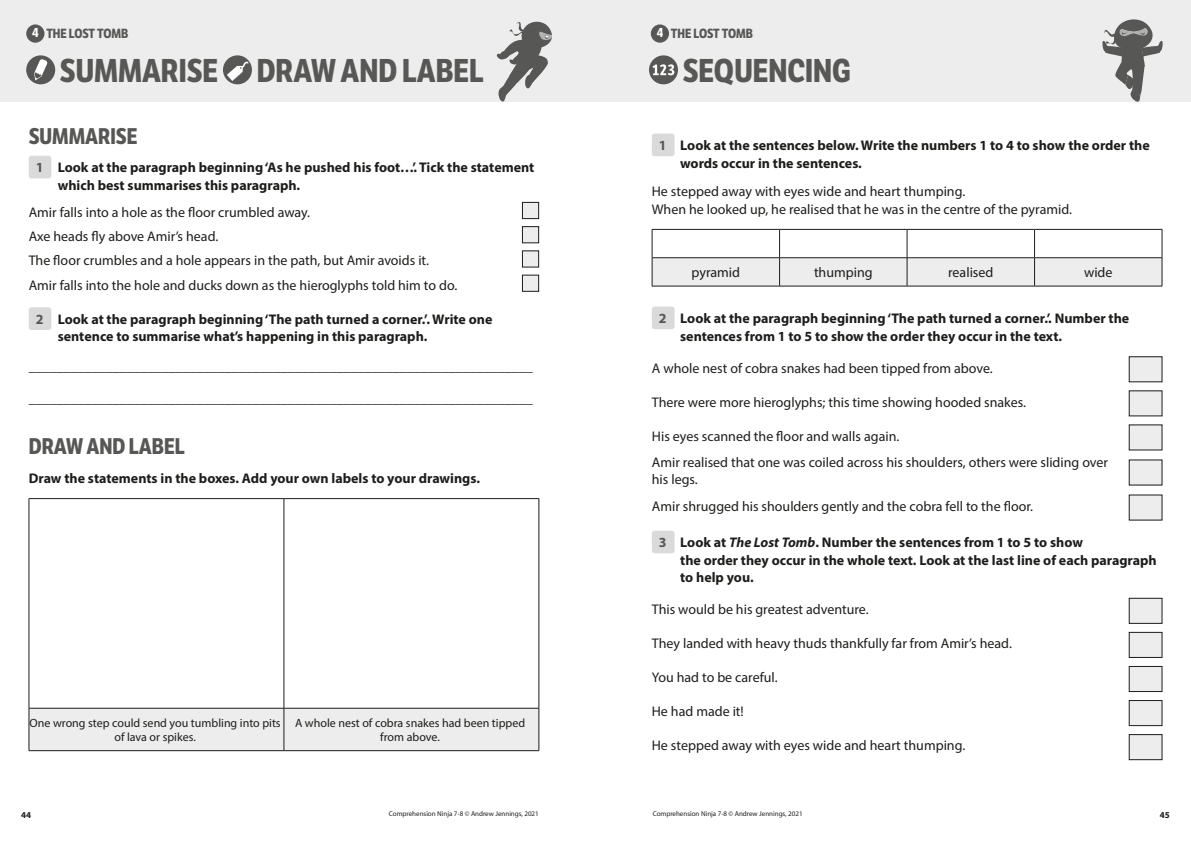
<style>
.page{position:relative;width:1191px;height:842px;background:#fff}
.page>*{position:absolute;margin:0;border:0;box-sizing:border-box;transform-origin:0 0}
.t1{font:700 32px "LFT Etica Condensed";color:#575756}
.t2{font:700 22px "LFT Etica Condensed";color:#575756}
.t3{font:14px/24.2px "Myriad Pro";color:#1d1d1b}
.t4{font:700 14px/17.4px "Myriad Pro";color:#1d1d1b}
.t5{font:700 12.9px "LFT Etica Condensed";letter-spacing:-.015em;color:#575756}
.t6{font:12px/14.4px "Myriad Pro";color:#1d1d1b;text-align:center}
.t7{font:700 9px "Myriad Pro";color:#1d1d1b}
.t8{font:7px "Myriad Pro";color:#1d1d1b}
.s1{color:#fff}
.s2{color:#575756}
.s3{font-style:italic}
</style>
<div class="page">
<div style="left:0;top:0;width:1191px;height:101px;background:#ededed"></div>
<svg style="left:497px;top:21px;width:55px;height:81px"></svg>
<svg style="left:1101px;top:19px;width:62px;height:83px"></svg>
<div style="left:652px;top:134px;width:22px;height:22px;background:#dadada;border-radius:3px"></div>
<hr style="left:652px;top:286px;width:127px;height:1px;background:#1d1d1b">
<hr style="left:779px;top:286px;width:128px;height:1px;background:#1d1d1b">
<hr style="left:907px;top:286px;width:127px;height:1px;background:#1d1d1b">
<hr style="left:1034px;top:286px;width:128px;height:1px;background:#1d1d1b">
<svg style="left:652px;top:229px;width:510px;height:57px"></svg>
<div style="left:652px;top:306px;width:22px;height:23px;background:#dadada;border-radius:3px"></div>
<div style="left:1129px;top:357px;width:33px;height:25px;background:#ededed"></div>
<div style="left:1129px;top:356px;width:33px;height:26px;border:1px solid #1d1d1b"></div>
<div style="left:1129px;top:391px;width:33px;height:25px;background:#ededed"></div>
<div style="left:1129px;top:425px;width:33px;height:25px;background:#ededed"></div>
<div style="left:1129px;top:460px;width:33px;height:25px;background:#ededed"></div>
<div style="left:1129px;top:495px;width:33px;height:25px;background:#ededed"></div>
<div style="left:652px;top:531px;width:22px;height:22px;background:#dadada;border-radius:3px"></div>
<div style="left:1129px;top:598px;width:33px;height:25px;background:#ededed"></div>
<div style="left:1129px;top:598px;width:33px;height:26px;border:1px solid #1d1d1b"></div>
<div style="left:1129px;top:632px;width:33px;height:25px;background:#ededed"></div>
<div style="left:1129px;top:632px;width:33px;height:26px;border:1px solid #1d1d1b"></div>
<div style="left:1129px;top:666px;width:33px;height:25px;background:#ededed"></div>
<div style="left:1129px;top:666px;width:33px;height:26px;border:1px solid #1d1d1b"></div>
<div style="left:1129px;top:700px;width:33px;height:26px;background:#ededed"></div>
<div style="left:1129px;top:700px;width:33px;height:26px;border:1px solid #1d1d1b"></div>
<div style="left:1129px;top:735px;width:33px;height:25px;background:#ededed"></div>
<div style="left:1129px;top:734px;width:33px;height:26px;border:1px solid #1d1d1b"></div>
<div style="left:649px;top:55px;width:29px;height:29px;background:#575756;border-radius:50%"></div>
<svg style="left:652px;top:64px;width:22px;height:11px"></svg>
<div style="left:26px;top:55px;width:29px;height:29px;background:#575756;border-radius:50%"></div>
<svg style="left:34px;top:59px;width:14px;height:21px"></svg>
<div style="left:223px;top:55px;width:29px;height:29px;background:#575756;border-radius:50%"></div>
<svg style="left:227px;top:60px;width:23px;height:21px"></svg>
<div style="left:29px;top:156px;width:22px;height:22px;background:#dadada;border-radius:3px"></div>
<div style="left:522px;top:202px;width:16px;height:17px;background:#ededed"></div>
<div style="left:522px;top:202px;width:17px;height:17px;border:1px solid #1d1d1b"></div>
<div style="left:522px;top:227px;width:16px;height:16px;background:#ededed"></div>
<div style="left:522px;top:226px;width:17px;height:17px;border:1px solid #1d1d1b"></div>
<div style="left:522px;top:251px;width:16px;height:16px;background:#ededed"></div>
<div style="left:522px;top:251px;width:17px;height:16px;border:1px solid #1d1d1b"></div>
<div style="left:522px;top:275px;width:16px;height:16px;background:#ededed"></div>
<div style="left:522px;top:275px;width:17px;height:17px;border:1px solid #1d1d1b"></div>
<div style="left:29px;top:307px;width:22px;height:23px;background:#dadada;border-radius:3px"></div>
<svg style="left:30px;top:499px;width:508px;height:209px"></svg>
<div style="left:30px;top:709px;width:508px;height:41px;background:#ededed"></div>
<hr style="left:284px;top:708px;width:1px;height:42px;background:#1d1d1b">
<hr style="left:29px;top:498px;width:255px;height:1px;background:#1d1d1b">
<hr style="left:29px;top:499px;width:1px;height:209px;background:#1d1d1b">
<hr style="left:284px;top:498px;width:255px;height:1px;background:#1d1d1b">
<hr style="left:538px;top:499px;width:1px;height:209px;background:#1d1d1b">
<hr style="left:284px;top:499px;width:1px;height:209px;background:#1d1d1b">
<hr style="left:29px;top:708px;width:255px;height:1px;background:#1d1d1b">
<hr style="left:29px;top:708px;width:1px;height:42px;background:#1d1d1b">
<hr style="left:284px;top:708px;width:255px;height:1px;background:#1d1d1b">
<hr style="left:538px;top:708px;width:1px;height:42px;background:#1d1d1b">
<hr style="left:29px;top:750px;width:255px;height:1px;background:#1d1d1b">
<hr style="left:284px;top:750px;width:255px;height:1px;background:#1d1d1b">
<div style="left:26px;top:24px;width:18px;height:19px;background:#575756;border-radius:50%"></div>
<div style="left:651px;top:24px;width:18px;height:19px;background:#575756;border-radius:50%"></div>
<p class="t5" style="left:32px;top:25px;width:81px"><span class="s1">4</span> THE LOST TOMB</p>
<p class="t5" style="left:656px;top:25px;width:81px"><span class="s1">4</span> THE LOST TOMB</p>
<h1 class="t1" style="left:60px;top:52px;width:425px">SUMMARISE DRAW AND LABEL</h1>
<h1 class="t1" style="left:682px;top:52px;width:170px">SEQUENCING</h1>
<h2 class="t2" style="left:29px;top:123px;width:110px">SUMMARISE</h2>
<p class="t4" style="left:58px;top:158px;width:478px;text-indent:-22px"><span class="s2">1</span> Look at the paragraph beginning ‘As he pushed his foot…’. Tick the statement which best summarises this paragraph.</p>
<p class="t3" style="left:29px;top:200px;width:430px">Amir falls into a hole as the floor crumbled away.<br>Axe heads fly above Amir’s head.<br>The floor crumbles and a hole appears in the path, but Amir avoids it.<br>Amir falls into the hole and ducks down as the hieroglyphs told him to do.</p>
<p class="t4" style="left:58px;top:310px;width:436px;text-indent:-22px"><span class="s2">2</span> Look at the paragraph beginning ‘The path turned a corner.’. Write one sentence to summarise what’s happening in this paragraph.</p>
<p class="t3" style="left:29px;top:354px;width:505px">________________________________________________________________________</p>
<p class="t3" style="left:29px;top:386px;width:505px">________________________________________________________________________</p>
<h2 class="t2" style="left:29px;top:433px;width:158px">DRAW AND LABEL</h2>
<p class="t4" style="left:29px;top:469px;width:453px">Draw the statements in the boxes. Add your own labels to your drawings.</p>
<p class="t6" style="left:30px;top:715px;width:253px">One wrong step could send you tumbling into pits of lava or spikes.</p>
<p class="t6" style="left:295px;top:715px;width:232px">A whole nest of cobra snakes had been tipped from above.</p>
<p class="t4" style="left:680px;top:136px;width:471px;text-indent:-21px"><span class="s2">1</span> Look at the sentences below. Write the numbers 1 to 4 to show the order the words occur in the sentences.</p>
<p class="t3" style="left:652px;top:183px;width:422px;line-height:17.4px">He stepped away with eyes wide and heart thumping.<br>When he looked up, he realised that he was in the centre of the pyramid.</p>
<p class="t3" style="left:691px;top:260px;width:50px">pyramid</p>
<p class="t3" style="left:814px;top:260px;width:60px">thumping</p>
<p class="t3" style="left:948px;top:260px;width:47px">realised</p>
<p class="t3" style="left:1084px;top:260px;width:30px">wide</p>
<p class="t4" style="left:680px;top:309px;width:450px;text-indent:-21px"><span class="s2">2</span> Look at the paragraph beginning ‘The path turned a corner.’. Number the sentences from 1 to 5 to show the order they occur in the text.</p>
<p class="t3" style="left:652px;top:355px;width:342px">A whole nest of cobra snakes had been tipped from above.</p>
<p class="t3" style="left:652px;top:390px;width:376px">There were more hieroglyphs; this time showing hooded snakes.</p>
<p class="t3" style="left:652px;top:422px;width:458px;line-height:26.5px">His eyes scanned the floor and walls again.<br>Amir realised that one was coiled across his shoulders, others were sliding over</p>
<p class="t3" style="left:652px;top:466px;width:383px;line-height:26.5px">his legs.<br>Amir shrugged his shoulders gently and the cobra fell to the floor.</p>
<p class="t4" style="left:680px;top:533px;width:478px;text-indent:-21px"><span class="s2">3</span> Look at <span class="s3">The Lost Tomb</span>. Number the sentences from 1 to 5 to show<br>the order they occur in the whole text. Look at the last line of each paragraph to help you.</p>
<p class="t3" style="left:652px;top:597px;width:218px">This would be his greatest adventure.</p>
<p class="t3" style="left:652px;top:631px;width:361px">They landed with heavy thuds thankfully far from Amir’s head.</p>
<p class="t3" style="left:652px;top:665px;width:127px">You had to be careful.</p>
<p class="t3" style="left:652px;top:699px;width:93px">He had made it!</p>
<p class="t3" style="left:652px;top:733px;width:315px">He stepped away with eyes wide and heart thumping.</p>
<p class="t7" style="left:21px;top:809px;width:11px">44</p>
<p class="t8" style="left:389px;top:809px;width:151px">Comprehension Ninja 7-8 © Andrew Jennings, 2021</p>
<p class="t8" style="left:652px;top:809px;width:151px">Comprehension Ninja 7-8 © Andrew Jennings, 2021</p>
<p class="t7" style="left:1159px;top:809px;width:11px">45</p>
</div>
